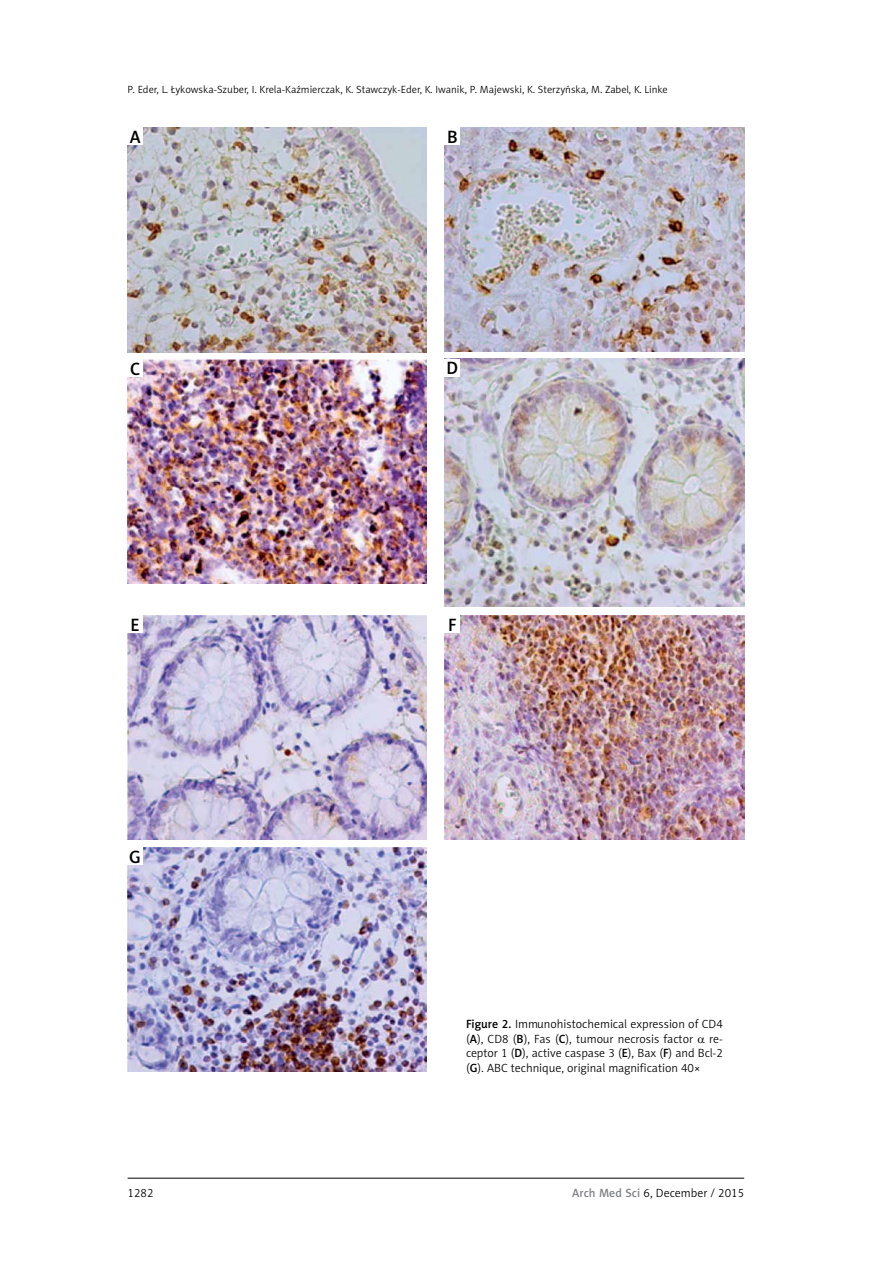
<style>
.page{position:relative;width:893px;height:1263px;background:#fff}
.page>*{position:absolute;margin:0;border:0;box-sizing:border-box;transform-origin:0 0}
.t1{font:18px "Naomi Sans EFN Medium";color:#000}
.t2{font:12px/14.4px "Naomi Sans EFN Light";color:#000}
.t3{font:10.5px "Naomi Sans EFN Light";color:#000}
.s1{font-family:"Naomi Sans EFN Medium"}
.s2{font-family:"Naomi Sans EFN Medium";color:#808285}
</style>
<div class="page">
<hr style="left:128px;top:1178px;width:616px;height:1px;background:#000">
<img style="left:128px;top:128px;width:299px;height:224px">
<img style="left:445px;top:128px;width:299px;height:223px">
<img style="left:128px;top:360px;width:299px;height:223px">
<img style="left:445px;top:359px;width:299px;height:248px">
<img style="left:128px;top:615px;width:299px;height:224px">
<img style="left:445px;top:615px;width:299px;height:224px">
<img style="left:128px;top:847px;width:299px;height:224px">
<div style="left:128px;top:128px;width:15px;height:17px;background:#fff"></div>
<div style="left:445px;top:128px;width:15px;height:17px;background:#fff"></div>
<div style="left:128px;top:360px;width:15px;height:17px;background:#fff"></div>
<div style="left:445px;top:359px;width:15px;height:18px;background:#fff"></div>
<div style="left:128px;top:615px;width:15px;height:18px;background:#fff"></div>
<div style="left:445px;top:615px;width:15px;height:18px;background:#fff"></div>
<div style="left:128px;top:847px;width:15px;height:18px;background:#fff"></div>
<p class="t3" style="left:128px;top:83px;width:542px">P. Eder, L. Łykowska-Szuber, I. Krela-Kaźmierczak, K. Stawczyk-Eder, K. Iwanik, P. Majewski, K. Sterzyńska, M. Zabel, K. Linke</p>
<h1 class="t1" style="left:130px;top:126px;width:12px">A</h1>
<h1 class="t1" style="left:447px;top:126px;width:12px">B</h1>
<h1 class="t1" style="left:130px;top:358px;width:12px">C</h1>
<h1 class="t1" style="left:447px;top:358px;width:13px">D</h1>
<h1 class="t1" style="left:131px;top:614px;width:11px">E</h1>
<h1 class="t1" style="left:448px;top:614px;width:10px">F</h1>
<h1 class="t1" style="left:129px;top:846px;width:13px">G</h1>
<p class="t2" style="left:466px;top:1017px;width:258px"><span class="s1">Figure 2.</span> Immunohistochemical expression of CD4 (<span class="s1">A</span>), CD8 (<span class="s1">B</span>), Fas (<span class="s1">C</span>), tumour necrosis factor</p>
<p class="t2" style="left:466px;top:1031px;width:258px;text-align:justify;text-indent:243px">re&shy;ceptor 1 (<span class="s1">D</span>), active caspase 3 (<span class="s1">E</span>), Bax (<span class="s1">F</span>) and Bcl-2 (<span class="s1">G</span>). ABC technique, original magnification 40×</p>
<p class="t2" style="left:128px;top:1186px;width:27px">1282</p>
<p class="t2" style="left:572px;top:1186px;width:173px"><span class="s2">Arch Med Sci</span> 6, December / 2015</p>
</div>
